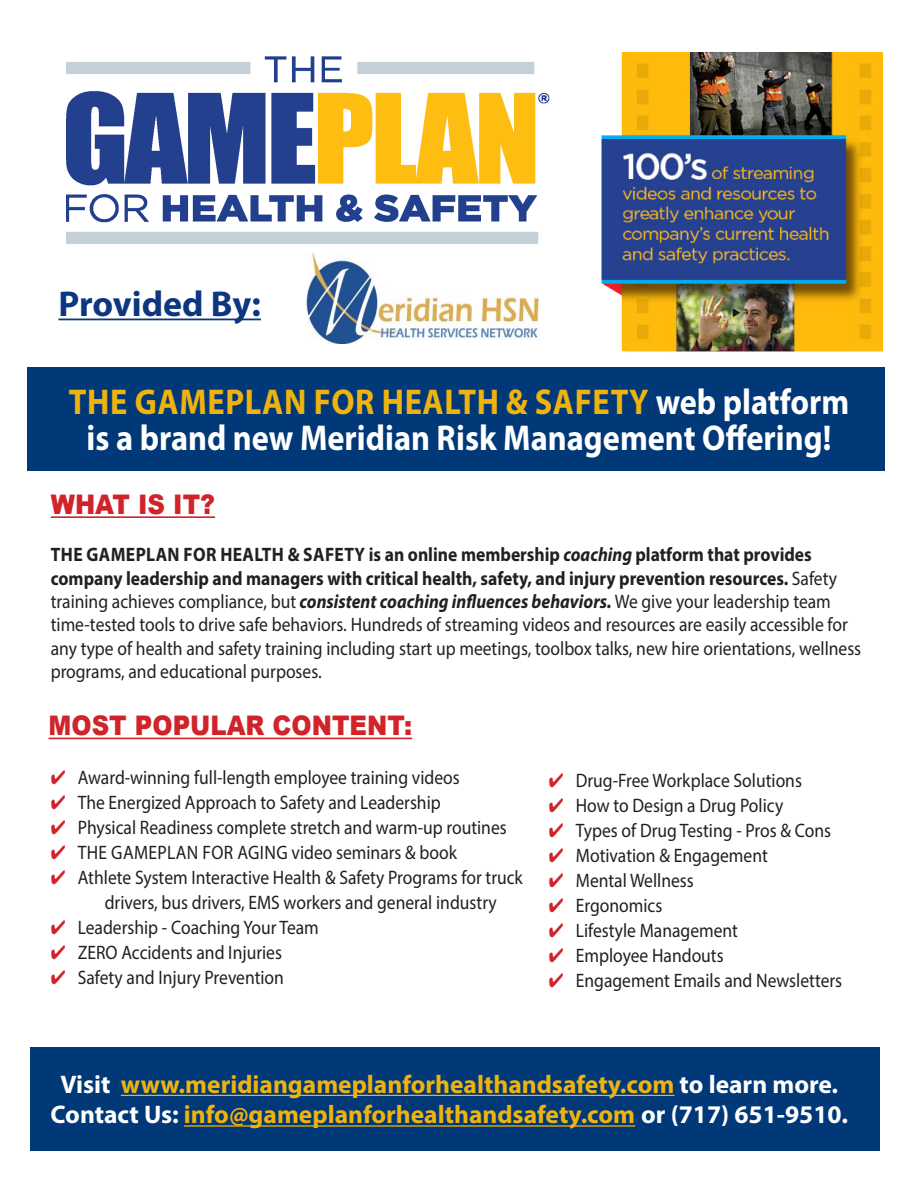
<style>
.page{position:relative;width:918px;height:1188px;background:#fff}
.page>*{position:absolute;margin:0;border:0;box-sizing:border-box;transform-origin:0 0}
.t1{font:700 36px "Myriad Pro";color:#fff;scale:.9 1}
.t2{font:700 36px "Myriad Pro";letter-spacing:.02em;color:#efb310;scale:.9 1}
.t3{font:700 36px "Myriad Pro";letter-spacing:-.005em;color:#0d3680}
.t4{font:900 27px "Arial";color:#d1232a;scale:.9 1}
.t5{font:700 25.5px "Myriad Pro";color:#efb310}
.t6{font:19.5px/23.4px "Myriad Pro";color:#231f20;scale:.9 1}
.s1{color:#fff}
.s2{font-weight:700}
.s3{font-weight:700;font-style:italic}
.s4{color:#d1232a}
</style>
<div class="page">
<hr style="left:51px;top:516px;width:164px;height:2px;background:#d1232a">
<hr style="left:49px;top:738px;width:363px;height:1px;background:#d1232a">
<div style="left:27px;top:367px;width:858px;height:104px;background:#013877"></div>
<div style="left:30px;top:1048px;width:849px;height:103px;background:#013877"></div>
<img style="left:601px;top:52px;width:281px;height:300px">
<hr style="left:121px;top:1095px;width:553px;height:1px;background:#efb310">
<hr style="left:184px;top:1125px;width:451px;height:2px;background:#efb310">
<img style="left:306px;top:252px;width:234px;height:92px">
<img style="left:66px;top:56px;width:484px;height:188px">
<hr style="left:58px;top:319px;width:203px;height:1px;background:#0d3680">
<p class="t3" style="left:58px;top:280px;width:204px">Provided By:</p>
<p class="t2" style="left:69px;top:378px;width:869px">THE GAMEPLAN FOR HEALTH &amp; SAFETY <span class="s1">web platform</span></p>
<p class="t1" style="left:87px;top:414px;width:829px">is a brand new Meridian Risk Management Offering!</p>
<p class="t4" style="left:51px;top:485px;width:184px">WHAT IS IT?</p>
<p class="t6" style="left:51px;top:543px;width:902px"><span class="s2">THE GAMEPLAN FOR HEALTH &amp; SAFETY is an online membership</span> <span class="s3">coaching</span> <span class="s2">platform that provides company leadership and managers with critical health, safety, and injury prevention resources.</span> Safety training achieves compliance, but <span class="s3">consistent coaching influences behaviors.</span> We give your leadership team time-tested tools to drive safe behaviors. Hundreds of streaming videos and resources are easily accessible for any type of health and safety training including start up meetings, toolbox talks, new hire orientations, wellness programs, and educational purposes.</p>
<p class="t4" style="left:49px;top:706px;width:405px">MOST POPULAR CONTENT:</p>
<p class="t6" style="left:51px;top:766px;width:456px"><span class="s4">✔</span> Award-winning full-length employee training videos</p>
<p class="t6" style="left:51px;top:791px;width:435px"><span class="s4">✔</span> The Energized Approach to Safety and Leadership</p>
<p class="t6" style="left:51px;top:816px;width:508px"><span class="s4">✔</span> Physical Readiness complete stretch and warm-up routines</p>
<p class="t6" style="left:51px;top:841px;width:453px"><span class="s4">✔</span> THE GAMEPLAN FOR AGING video seminars &amp; book</p>
<p class="t6" style="left:51px;top:865px;width:526px"><span class="s4">✔</span> Athlete System Interactive Health &amp; Safety Programs for truck</p>
<p class="t6" style="left:105px;top:890px;width:437px">drivers, bus drivers, EMS workers and general industry</p>
<p class="t6" style="left:51px;top:915px;width:299px"><span class="s4">✔</span> Leadership - Coaching Your Team</p>
<p class="t6" style="left:51px;top:940px;width:258px"><span class="s4">✔</span> ZERO Accidents and Injuries</p>
<p class="t6" style="left:51px;top:965px;width:261px"><span class="s4">✔</span> Safety and Injury Prevention</p>
<p class="t6" style="left:549px;top:769px;width:283px"><span class="s4">✔</span> Drug-Free Workplace Solutions</p>
<p class="t6" style="left:549px;top:794px;width:262px"><span class="s4">✔</span> How to Design a Drug Policy</p>
<p class="t6" style="left:549px;top:819px;width:315px"><span class="s4">✔</span> Types of Drug Testing - Pros &amp; Cons</p>
<p class="t6" style="left:549px;top:844px;width:245px"><span class="s4">✔</span> Motivation &amp; Engagement</p>
<p class="t6" style="left:549px;top:868px;width:163px"><span class="s4">✔</span> Mental Wellness</p>
<p class="t6" style="left:549px;top:893px;width:128px"><span class="s4">✔</span> Ergonomics</p>
<p class="t6" style="left:549px;top:918px;width:212px"><span class="s4">✔</span> Lifestyle Management</p>
<p class="t6" style="left:549px;top:943px;width:196px"><span class="s4">✔</span> Employee Handouts</p>
<p class="t6" style="left:549px;top:968px;width:327px"><span class="s4">✔</span> Engagement Emails and Newsletters</p>
<p class="t5" style="left:61px;top:1068px;width:779px"><span class="s1">Visit</span> www.meridiangameplanforhealthandsafety.com <span class="s1">to learn more.</span></p>
<p class="t5" style="left:51px;top:1098px;width:799px"><span class="s1">Contact Us:</span> info@gameplanforhealthandsafety.com <span class="s1">or (717) 651-9510.</span></p>
</div>
